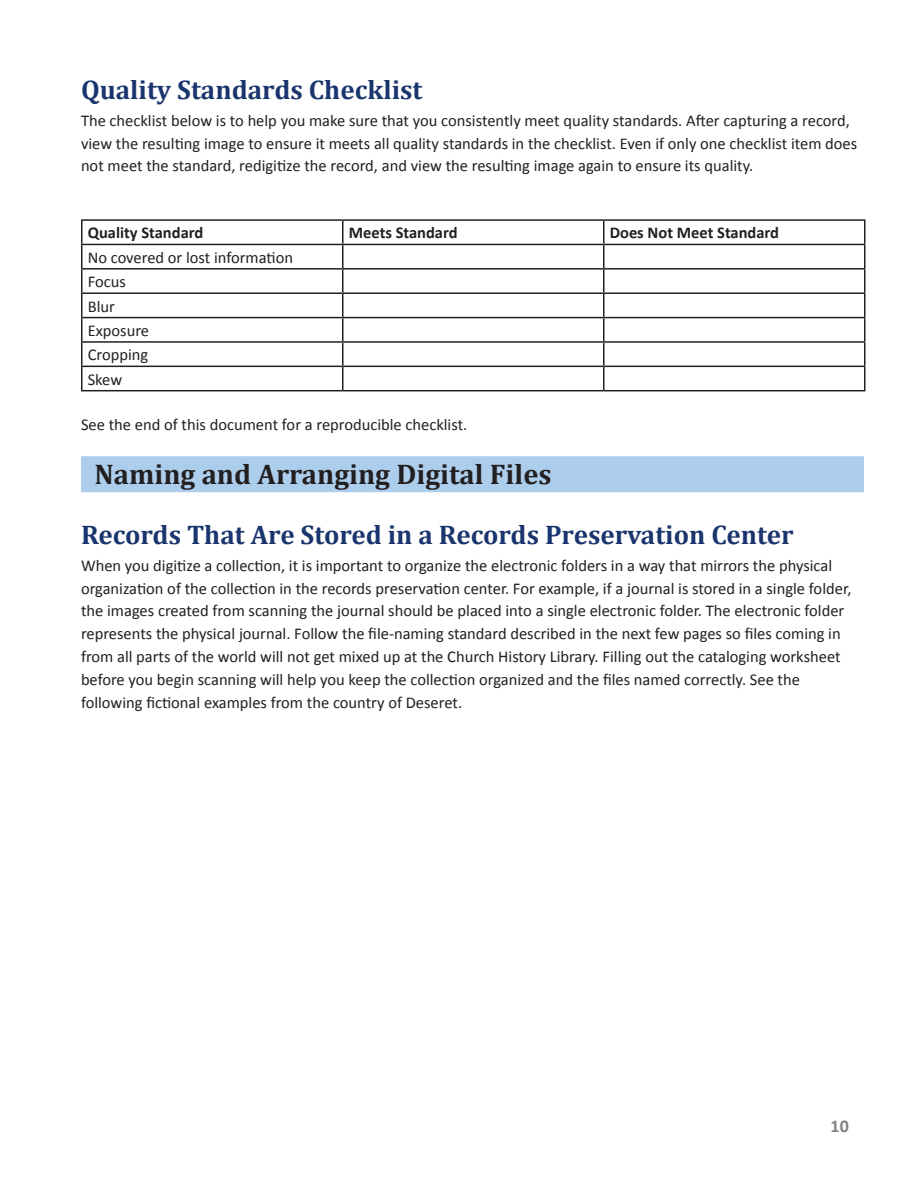
<style>
.page{position:relative;width:918px;height:1188px;background:#fff}
.page>*{position:absolute;margin:0;border:0;box-sizing:border-box;transform-origin:0 0}
.t1{font:700 28.5px "Cambria";color:#231f20}
.t2{font:700 27px "Cambria";color:#1a356e}
.t3{font:700 18px "Calibri";color:#808285}
.t4{font:16.5px/22.8px "Calibri";color:#231f20}
.t5{font:700 16.5px "Calibri";color:#231f20}
</style>
<div class="page">
<div style="left:81px;top:456px;width:783px;height:36px;background:#acceec"></div>
<hr style="left:81px;top:219px;width:262px;height:2px;background:#231f20">
<hr style="left:343px;top:219px;width:261px;height:2px;background:#231f20">
<hr style="left:342px;top:221px;width:2px;height:23px;background:#231f20">
<hr style="left:604px;top:219px;width:262px;height:2px;background:#231f20">
<hr style="left:864px;top:221px;width:2px;height:23px;background:#231f20">
<hr style="left:81px;top:244px;width:262px;height:1px;background:#231f20">
<hr style="left:343px;top:244px;width:261px;height:1px;background:#231f20">
<hr style="left:342px;top:245px;width:2px;height:23px;background:#231f20">
<hr style="left:604px;top:244px;width:262px;height:1px;background:#231f20">
<hr style="left:864px;top:245px;width:2px;height:23px;background:#231f20">
<hr style="left:81px;top:268px;width:262px;height:2px;background:#231f20">
<hr style="left:343px;top:268px;width:261px;height:2px;background:#231f20">
<hr style="left:342px;top:270px;width:2px;height:22px;background:#231f20">
<hr style="left:604px;top:268px;width:262px;height:2px;background:#231f20">
<hr style="left:864px;top:270px;width:2px;height:22px;background:#231f20">
<hr style="left:81px;top:292px;width:262px;height:2px;background:#231f20">
<hr style="left:343px;top:292px;width:261px;height:2px;background:#231f20">
<hr style="left:342px;top:294px;width:2px;height:23px;background:#231f20">
<hr style="left:604px;top:292px;width:262px;height:2px;background:#231f20">
<hr style="left:864px;top:294px;width:2px;height:23px;background:#231f20">
<hr style="left:81px;top:317px;width:262px;height:1px;background:#231f20">
<hr style="left:343px;top:317px;width:261px;height:1px;background:#231f20">
<hr style="left:342px;top:318px;width:2px;height:23px;background:#231f20">
<hr style="left:604px;top:317px;width:262px;height:1px;background:#231f20">
<hr style="left:864px;top:318px;width:2px;height:23px;background:#231f20">
<hr style="left:81px;top:341px;width:262px;height:2px;background:#231f20">
<hr style="left:343px;top:341px;width:261px;height:2px;background:#231f20">
<hr style="left:342px;top:343px;width:2px;height:23px;background:#231f20">
<hr style="left:604px;top:341px;width:262px;height:2px;background:#231f20">
<hr style="left:864px;top:343px;width:2px;height:23px;background:#231f20">
<hr style="left:81px;top:366px;width:262px;height:1px;background:#231f20">
<svg style="left:81px;top:221px;width:1px;height:169px"></svg>
<hr style="left:343px;top:366px;width:261px;height:1px;background:#231f20">
<hr style="left:342px;top:367px;width:2px;height:23px;background:#231f20">
<hr style="left:604px;top:366px;width:262px;height:1px;background:#231f20">
<svg style="left:603px;top:221px;width:1px;height:169px"></svg>
<hr style="left:864px;top:367px;width:2px;height:23px;background:#231f20">
<hr style="left:81px;top:390px;width:262px;height:1px;background:#231f20">
<hr style="left:343px;top:390px;width:261px;height:1px;background:#231f20">
<hr style="left:604px;top:390px;width:262px;height:1px;background:#231f20">
<h2 class="t2" style="left:81px;top:70px;width:343px">Quality Standards Checklist</h2>
<p class="t4" style="left:81px;top:109px;width:778px">The checklist below is to help you make sure that you consistently meet quality standards. After capturing a record, view the resulting image to ensure it meets all quality standards in the checklist. Even if only one checklist item does not meet the standard, redigitize the record, and view the resulting image again to ensure its quality.</p>
<p class="t5" style="left:88px;top:222px;width:117px">Quality Standard</p>
<p class="t5" style="left:349px;top:222px;width:110px">Meets Standard</p>
<p class="t5" style="left:610px;top:222px;width:171px">Does Not Meet Standard</p>
<p class="t4" style="left:88px;top:245px;width:207px;line-height:24.3px">No covered or lost information<br>Focus<br>Blur<br>Exposure<br>Cropping<br>Skew</p>
<p class="t4" style="left:81px;top:413px;width:388px">See the end of this document for a reproducible checklist.</p>
<h1 class="t1" style="left:94px;top:454px;width:459px">Naming and Arranging Digital Files</h1>
<h2 class="t2" style="left:81px;top:515px;width:714px">Records That Are Stored in a Records Preservation Center</h2>
<p class="t4" style="left:81px;top:554px;width:772px">When you digitize a collection, it is important to organize the electronic folders in a way that mirrors the physical organization of the collection in the records preservation center. For example, if a journal is stored in a single folder, the images created from scanning the journal should be placed into a single electronic folder. The electronic folder represents the physical journal. Follow the file-naming standard described in the next few pages so files coming in from all parts of the world will not get mixed up at the Church History Library. Filling out the cataloging worksheet before you begin scanning will help you keep the collection organized and the files named correctly. See the following fictional examples from the country of Deseret.</p>
<p class="t3" style="left:831px;top:1114px;width:20px">10</p>
</div>
